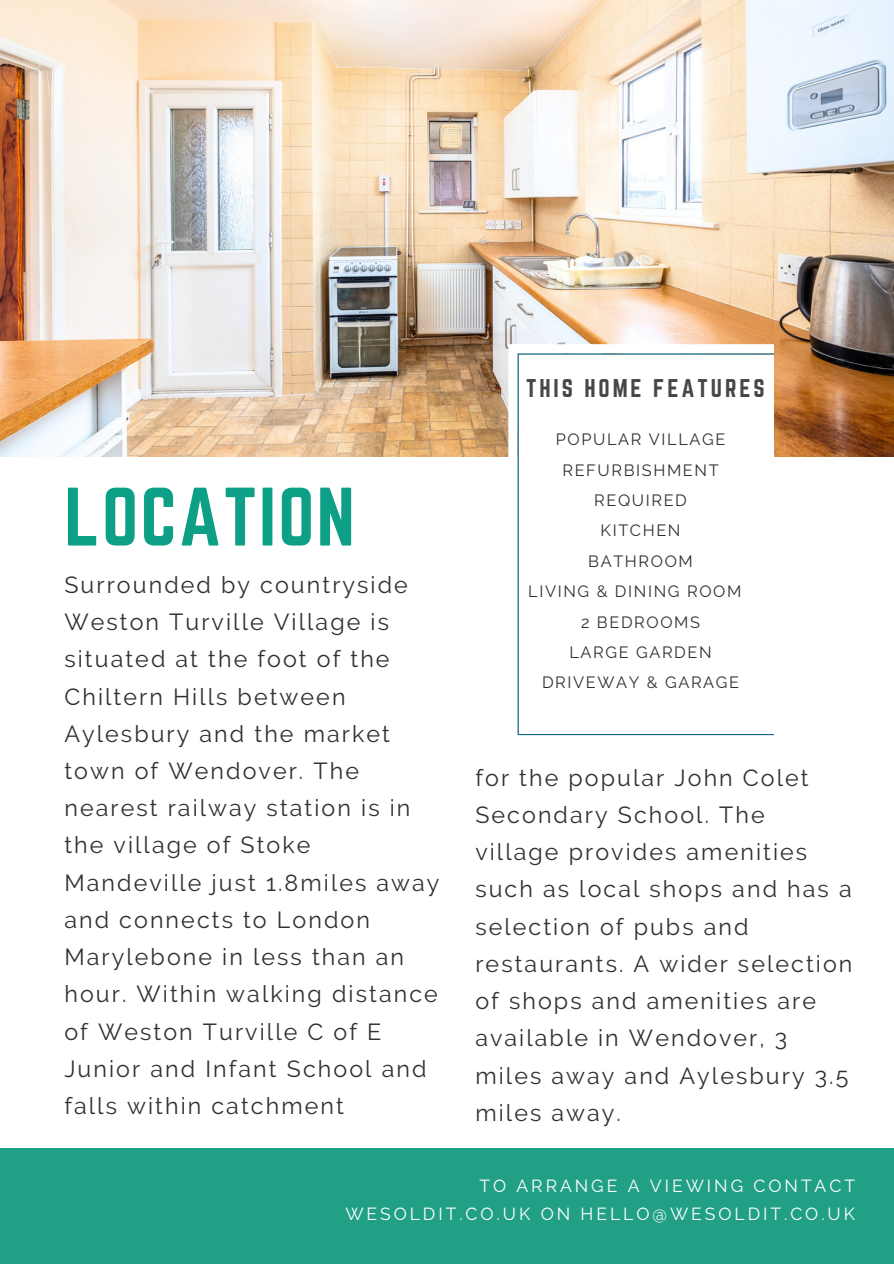
<style>
.page{position:relative;width:894px;height:1264px;background:#fff}
.page>*{position:absolute;margin:0;border:0;box-sizing:border-box;transform-origin:0 0}
.t1{font:72.3px "Norwester";letter-spacing:.03em;color:#0da086}
.t2{font:23.25px/37.2px "Raleway";letter-spacing:.09em;color:#323131}
.t3{font:22.5px "Norwester";letter-spacing:.13em;color:#474747}
.t4{font:17.4px "Raleway";letter-spacing:.17em;color:#fff}
.t5{font:16.35px/30.3px "Raleway";letter-spacing:.1em;color:#323131;text-align:center}
</style>
<div class="page">
<div style="left:0;top:0;width:893px;height:1263px;background:#21a085"></div>
<img style="left:0;top:0;width:892px;height:457px">
<div style="left:0;top:457px;width:893px;height:690px;background:#fff"></div>
<svg style="left:508px;top:344px;width:265px;height:392px;fill:#fff"></svg>
<svg style="left:517px;top:353px;width:256px;height:382px"></svg>
<h2 class="t1" style="left:64px;top:473px;width:292px">LOCATION</h2>
<p class="t2" style="left:64px;top:566px;width:376px">Surrounded by countryside<br>Weston Turville Village is situated at the foot of the<br>Chiltern Hills between<br>Aylesbury and the market town of Wendover. The nearest railway station is in the village of Stoke<br>Mandeville just 1.8miles away and connects to London<br>Marylebone in less than an hour. Within walking distance of Weston Turville C of E<br>Junior and Infant School and falls within catchment</p>
<p class="t3" style="left:526px;top:374px;width:240px">THIS HOME FEATURES</p>
<p class="t5" style="left:555px;top:424px;width:171px">POPULAR VILLAGE</p>
<p class="t5" style="left:562px;top:455px;width:158px">REFURBISHMENT<br>REQUIRED</p>
<p class="t5" style="left:600px;top:515px;width:81px">KITCHEN</p>
<p class="t5" style="left:588px;top:546px;width:106px">BATHROOM</p>
<p class="t5" style="left:581px;top:576px;width:162px;text-align:left;text-indent:-53px">LIVING &amp; DINING ROOM<br>2 BEDROOMS</p>
<h1 class="t5" style="left:569px;top:637px;width:144px">LARGE GARDEN</h1>
<h3 class="t5" style="left:542px;top:667px;width:198px">DRIVEWAY &amp; GARAGE</h3>
<h3 class="t2" style="left:475px;top:759px;width:378px">for the popular John Colet<br>Secondary School. The village provides amenities such as local shops and has a selection of pubs and restaurants. A wider selection of shops and amenities are available in Wendover, 3 miles away and Aylesbury 3.5 miles away.</h3>
<p class="t4" style="left:479px;top:1175px;width:377px">TO ARRANGE A VIEWING CONTACT</p>
<p class="t4" style="left:345px;top:1203px;width:511px">WESOLDIT.CO.UK ON HELLO@WESOLDIT.CO.UK</p>
</div>
